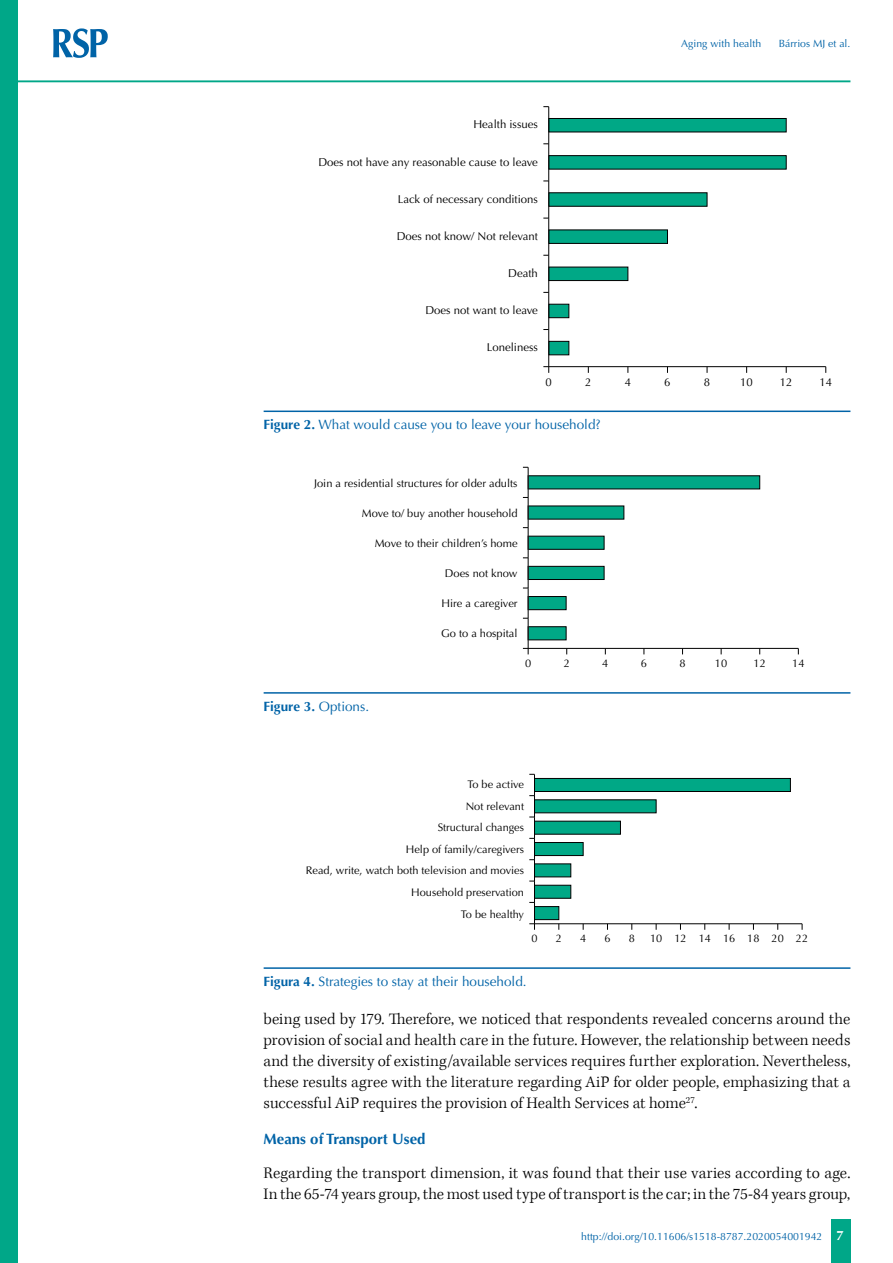
<style>
.page{position:relative;width:893px;height:1263px;background:#fff}
.page>*{position:absolute;margin:0;border:0;box-sizing:border-box;transform-origin:0 0}
.t1{font:300 16.5px/21px "Kepler Std";letter-spacing:.005em;color:#000;text-align:justify}
.t2{font:700 15px "Optima LT Std";color:#0063a7}
.t3{font:13.5px "Optima LT Std";color:#0063a7}
.t4{font:700 13.5px "Optima LT Std";color:#0063a7}
.t5{font:700 13.5px "Optima LT Std";color:#fff}
.t6{font:11.4px "Optima";color:#000}
.t7{font:11.1px "Optima";color:#000}
.t8{font:10.95px "Optima";color:#000}
.t9{font:10.5px "Optima LT Std";color:#0063a7}
.s1{font-weight:700}
.s2{font-weight:400}
</style>
<div class="page">
<div style="left:831px;top:1220px;width:20px;height:43px;background:#00a788"></div>
<div style="left:0;top:0;width:18px;height:1263px;background:#00a788"></div>
<svg style="left:53px;top:28px;width:55px;height:30px"></svg>
<hr style="left:18px;top:80px;width:832px;height:2px;background:#00a788">
<div style="left:549px;top:118px;width:237px;height:14px;background:#00a886"></div>
<div style="left:548px;top:118px;width:239px;height:14px;border:1px solid #000"></div>
<div style="left:548px;top:155px;width:239px;height:14px;background:#00a886;border:1px solid #000"></div>
<div style="left:548px;top:192px;width:159px;height:15px;background:#00a886;border:1px solid #000"></div>
<div style="left:548px;top:230px;width:120px;height:14px;background:#00a886;border:1px solid #000"></div>
<div style="left:548px;top:267px;width:80px;height:14px;background:#00a886;border:1px solid #000"></div>
<div style="left:548px;top:341px;width:21px;height:14px;background:#00a886;border:1px solid #000"></div>
<div style="left:548px;top:304px;width:21px;height:14px;background:#00a886;border:1px solid #000"></div>
<hr style="left:548px;top:107px;width:1px;height:266px;background:#000">
<hr style="left:543px;top:366px;width:283px;height:1px;background:#000">
<hr style="left:264px;top:411px;width:586px;height:1px;background:#0063a7">
<div style="left:534px;top:778px;width:257px;height:14px;background:#00a886;border:1px solid #000"></div>
<div style="left:534px;top:799px;width:122px;height:14px;background:#00a886"></div>
<div style="left:534px;top:821px;width:87px;height:13px;background:#00a886;border:1px solid #000"></div>
<div style="left:534px;top:842px;width:49px;height:14px;background:#00a886;border:1px solid #000"></div>
<div style="left:534px;top:906px;width:25px;height:14px;background:#00a886;border:1px solid #000"></div>
<div style="left:534px;top:863px;width:37px;height:14px;background:#00a886"></div>
<div style="left:534px;top:885px;width:37px;height:13px;background:#00a886;border:1px solid #000"></div>
<hr style="left:534px;top:774px;width:1px;height:156px;background:#000">
<hr style="left:529px;top:923px;width:273px;height:1px;background:#000">
<hr style="left:264px;top:967px;width:586px;height:2px;background:#0063a7">
<div style="left:528px;top:475px;width:232px;height:14px;background:#00a886"></div>
<div style="left:528px;top:506px;width:96px;height:13px;background:#00a886"></div>
<div style="left:528px;top:536px;width:76px;height:14px;background:#00a886;border:1px solid #000"></div>
<div style="left:528px;top:566px;width:76px;height:14px;background:#00a886;border:1px solid #000"></div>
<div style="left:528px;top:626px;width:38px;height:14px;background:#00a886;border:1px solid #000"></div>
<div style="left:528px;top:596px;width:38px;height:14px;background:#00a886;border:1px solid #000"></div>
<hr style="left:528px;top:467px;width:1px;height:187px;background:#000">
<hr style="left:523px;top:648px;width:275px;height:1px;background:#000">
<hr style="left:264px;top:692px;width:586px;height:2px;background:#0063a7">
<p class="t9" style="left:681px;top:37px;width:81px">Aging with health</p>
<p class="t9" style="left:779px;top:37px;width:73px">Bárrios MJ et al.</p>
<p class="t6" style="left:473px;top:118px;width:66px">Health issues</p>
<p class="t6" style="left:318px;top:155px;width:221px">Does not have any reasonable cause to leave</p>
<p class="t6" style="left:398px;top:192px;width:142px">Lack of necessary conditions</p>
<p class="t6" style="left:397px;top:229px;width:143px">Does not know/ Not relevant</p>
<p class="t6" style="left:508px;top:267px;width:31px">Death</p>
<p class="t6" style="left:425px;top:304px;width:114px">Does not want to leave</p>
<p class="t6" style="left:487px;top:341px;width:53px">Loneliness</p>
<p class="t6" style="left:546px;top:375px;width:8px">0</p>
<p class="t6" style="left:585px;top:375px;width:8px">2</p>
<p class="t3" style="left:264px;top:417px;width:339px"><span class="s1">Figure 2.</span> What would cause you to leave your household?</p>
<p class="t7" style="left:314px;top:477px;width:205px">Join a residential structures for older adults</p>
<p class="t7" style="left:362px;top:507px;width:157px">Move to/ buy another household</p>
<p class="t7" style="left:375px;top:537px;width:144px">Move to their children’s home</p>
<p class="t7" style="left:445px;top:567px;width:74px">Does not know</p>
<p class="t7" style="left:441px;top:597px;width:78px">Hire a caregiver</p>
<p class="t7" style="left:441px;top:627px;width:78px">Go to a hospital</p>
<p class="t6" style="left:625px;top:375px;width:8px">4</p>
<p class="t6" style="left:664px;top:375px;width:8px">6</p>
<p class="t6" style="left:704px;top:375px;width:8px">8</p>
<p class="t6" style="left:740px;top:375px;width:14px">10</p>
<p class="t6" style="left:780px;top:375px;width:14px">12</p>
<p class="t6" style="left:819px;top:375px;width:14px">14</p>
<p class="t4" style="left:264px;top:698px;width:107px">Figure 3. <span class="s2">Options.</span></p>
<p class="t7" style="left:525px;top:657px;width:8px">0</p>
<p class="t7" style="left:564px;top:657px;width:8px">2</p>
<p class="t7" style="left:602px;top:657px;width:8px">4</p>
<p class="t7" style="left:641px;top:657px;width:8px">6</p>
<p class="t7" style="left:679px;top:657px;width:8px">8</p>
<p class="t7" style="left:715px;top:657px;width:14px">10</p>
<p class="t7" style="left:754px;top:657px;width:14px">12</p>
<p class="t7" style="left:792px;top:657px;width:14px">14</p>
<p class="t8" style="left:467px;top:778px;width:58px">To be active</p>
<p class="t8" style="left:466px;top:800px;width:60px">Not relevant</p>
<p class="t8" style="left:438px;top:821px;width:88px">Structural changes</p>
<p class="t8" style="left:406px;top:843px;width:120px">Help of family/caregivers</p>
<p class="t8" style="left:306px;top:864px;width:220px">Read, write, watch both television and movies</p>
<p class="t8" style="left:411px;top:886px;width:114px">Household preservation</p>
<p class="t8" style="left:461px;top:907px;width:65px">To be healthy</p>
<p class="t8" style="left:531px;top:932px;width:8px">0</p>
<p class="t8" style="left:556px;top:932px;width:8px">2</p>
<p class="t3" style="left:264px;top:973px;width:264px"><span class="s1">Figura 4.</span> Strategies to stay at their household.</p>
<p class="t8" style="left:580px;top:932px;width:8px">4</p>
<p class="t8" style="left:604px;top:932px;width:8px">6</p>
<p class="t8" style="left:629px;top:932px;width:8px">8</p>
<p class="t8" style="left:650px;top:932px;width:160px">10 12 14 16 18 20 22</p>
<p class="t1" style="left:264px;top:1009px;width:588px">being used by 179. Therefore, we noticed that respondents revealed concerns around the provision of social and health care in the future. However, the relationship between needs and the diversity of existing/available services requires further exploration. Nevertheless, these results agree with the literature regarding AiP for older people, emphasizing that a successful AiP requires the provision of Health Services at home<sup>27</sup>.</p>
<p class="t2" style="left:264px;top:1130px;width:163px">Means of Transport Used</p>
<p class="t1" style="left:264px;top:1163px;width:588px">Regarding the transport dimension, it was found that their use varies according to age.<br>In the 65-74 years group, the most used type of transport is the car; in the 75-84 years group,</p>
<p class="t9" style="left:581px;top:1230px;width:243px">http://doi.org/10.11606/s1518-8787.2020054001942</p>
<p class="t5" style="left:836px;top:1228px;width:9px">7</p>
</div>
